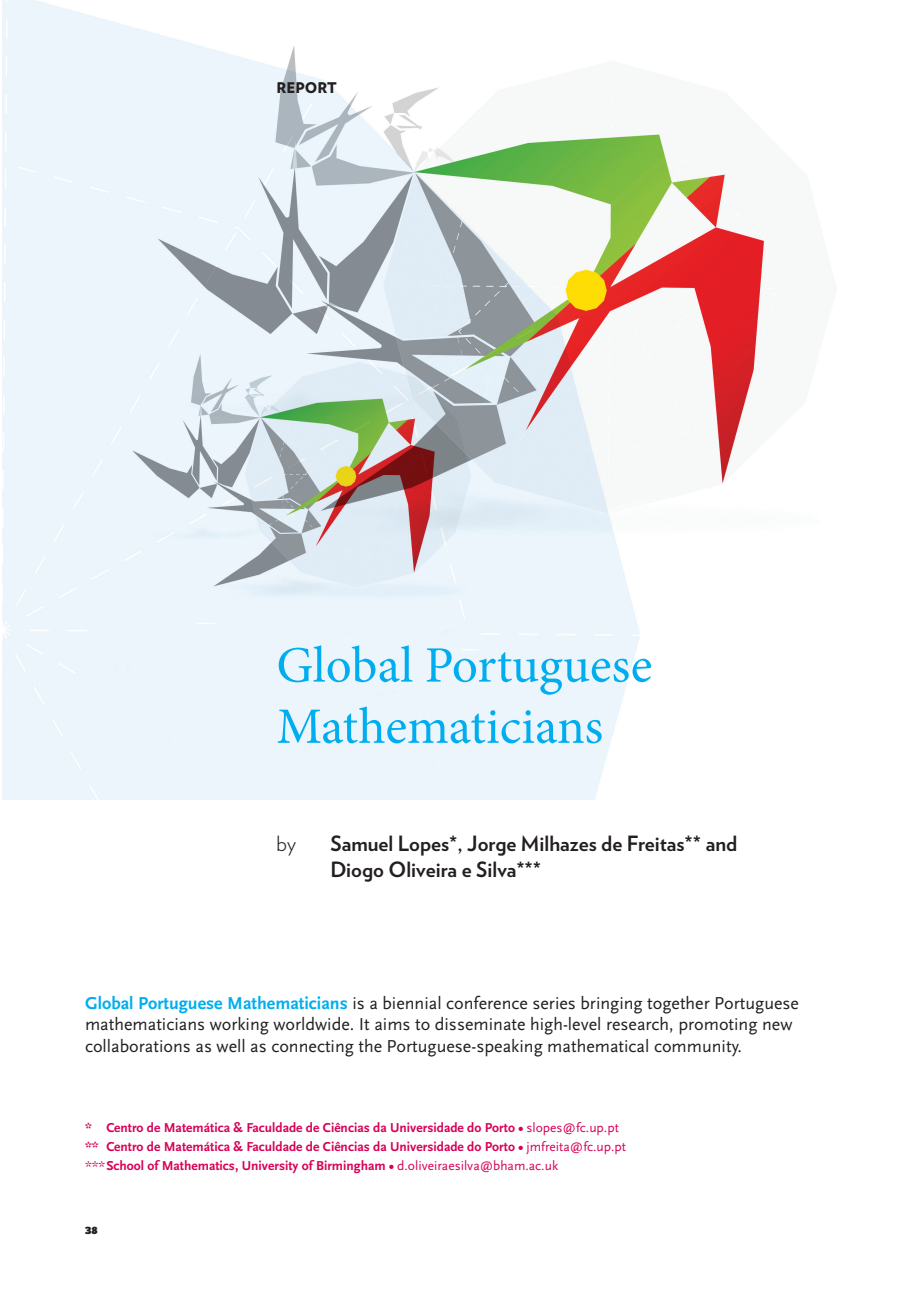
<style>
.page{position:relative;width:906px;height:1289px;background:#fff}
.page>*{position:absolute;margin:0;border:0;box-sizing:border-box;transform-origin:0 0}
.t1{font:51px/61.2px "Minion Pro";color:#00aeef}
.t2{font:700 21px/25.2px "Verlag";color:#231f20}
.t3{font:300 21px "Verlag";color:#231f20}
.t4{font:18px/21.6px "Scala Sans Pro";color:#231f20}
.t5{font:900 14.7px "Verlag";color:#231f20}
.t6{font:700 13.5px/19px "Scala Sans Pro";color:#d70057}
.t7{font:900 10.5px "Tabac Mono";color:#231f20}
.s1{font-weight:700;color:#00aeef}
.s2{font-weight:400}
</style>
<div class="page">
<img style="left:3px;top:0;width:813px;height:799px">
<p class="t5" style="left:276px;top:76px;width:62px">REPORT</p>
<h1 class="t1" style="left:276px;top:635px;width:377px">Global Portuguese<br>Mathematicians</h1>
<p class="t3" style="left:276px;top:828px;width:21px">by</p>
<p class="t2" style="left:330px;top:830px;width:408px">Samuel Lopes*, Jorge Milhazes de Freitas** and<br>Diogo Oliveira e Silva***</p>
<p class="t4" style="left:85px;top:992px;width:715px"><span class="s1">Global Portuguese Mathematicians</span> is a biennial conference series bringing together Portuguese mathematicians working worldwide. It aims to disseminate high-level research, promoting new collaborations as well as connecting the Portuguese-speaking mathematical community.</p>
<p class="t6" style="left:85px;top:1117px;width:542px">* Centro de Matemática &amp; Faculdade de Ciências da Universidade do Porto • <span class="s2">slopes@fc.up.pt </span>** Centro de Matemática &amp; Faculdade de Ciências da Universidade do Porto • <span class="s2">jmfreita@fc.up.pt ***</span>School of Mathematics, University of Birmingham • <span class="s2">d.oliveiraesilva@bham.ac.uk</span></p>
<p class="t7" style="left:85px;top:1224px;width:14px">38</p>
</div>
